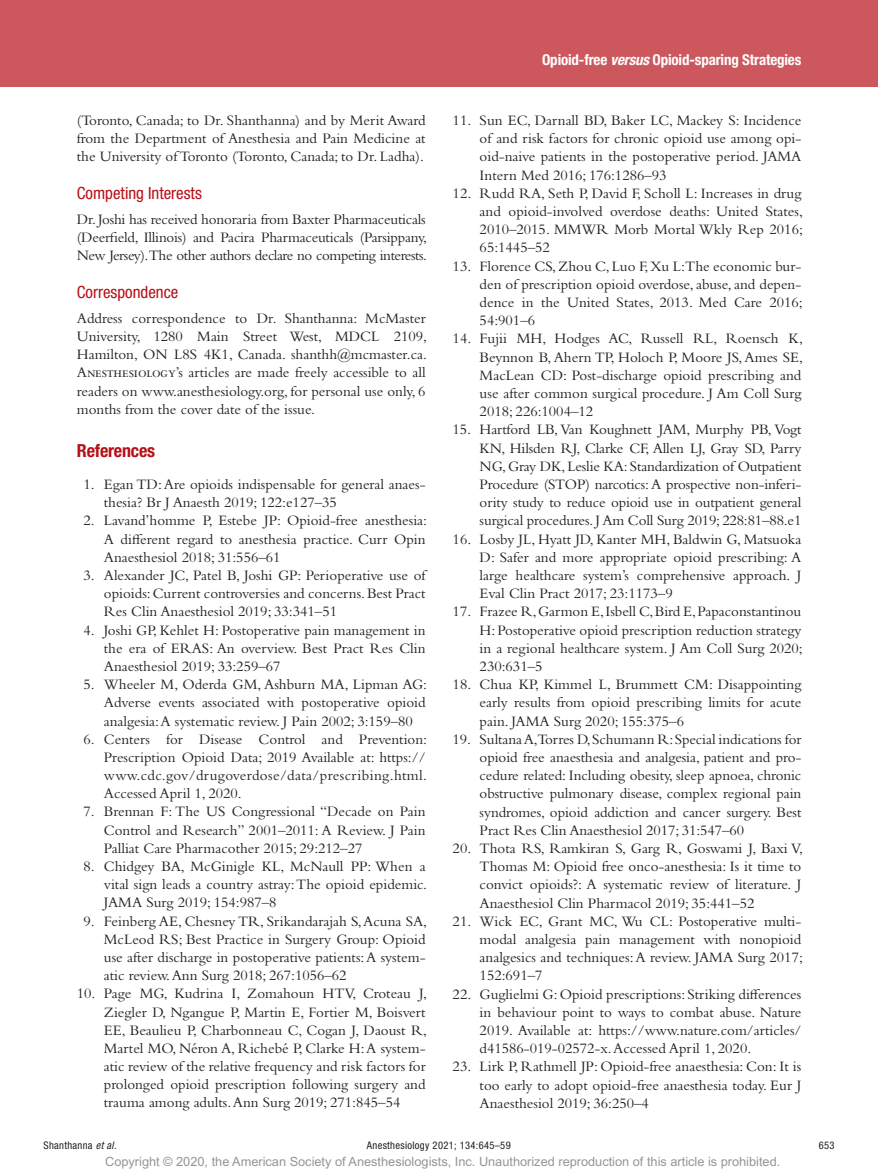
<style>
.page{position:relative;width:878px;height:1175px;background:#fff}
.page>*{position:absolute;margin:0;border:0;box-sizing:border-box;transform-origin:0 0}
.t1{font:700 condensed 18px "Helvetica Neue LT Std";letter-spacing:-.01em;color:#b70f17}
.t2{font:condensed 16.8px "Helvetica Neue LT Std";color:#b70f17}
.t3{font:15px/18.1px "Bembo Std";color:#231f20;text-align:justify}
.t4{font:700 condensed 15px "Helvetica Neue LT Std";letter-spacing:-.01em;color:#fff}
.t5{font:12.75px "Arial MT Std";color:#939598}
.t6{font:condensed 10.5px "Helvetica Neue LT Std";letter-spacing:.03em;color:#231f20}
.s1{font-style:italic}
</style>
<div class="page">
<div style="left:0;top:0;width:878px;height:86px;background:#cc575d"></div>
<p class="t3" style="left:77px;top:111px;width:350px">(Toronto, Canada; to Dr. Shanthanna) and by Merit Award from the Department of Anesthesia and Pain Medicine at the University of Toronto (Toronto, Canada; to Dr. Ladha).</p>
<p class="t2" style="left:77px;top:183px;width:126px">Competing Interests</p>
<p class="t3" style="left:77px;top:210px;width:352px">Dr. Joshi has received honoraria from Baxter Pharmaceuticals (Deerfield, Illinois) and Pacira Pharmaceuticals (Parsippany, New Jersey).The other authors declare no competing interests.</p>
<p class="t2" style="left:77px;top:282px;width:103px">Correspondence</p>
<p class="t3" style="left:77px;top:309px;width:352px">Address correspondence to Dr. Shanthanna: McMaster University, 1280 Main Street West, MDCL 2109, Hamilton, ON L8S 4K1, Canada. shanthh@mcmaster.ca.<br>Anesthesiology’s articles are made freely accessible to all readers on www.anesthesiology.org, for personal use only, 6 months from the cover date of the issue.</p>
<p class="t1" style="left:77px;top:439px;width:80px">References</p>
<p class="t3" style="left:104px;top:475px;width:323px;text-indent:-20px">1. Egan TD: Are opioids indispensable for general anaes&shy;thesia? Br J Anaesth 2019; 122:e127–35</p>
<p class="t3" style="left:104px;top:511px;width:325px;text-indent:-20px">2. Lavand’homme P, Estebe JP: Opioid-free anesthesia:<br>A different regard to anesthesia practice. Curr Opin Anaesthesiol 2018; 31:556–61</p>
<p class="t3" style="left:104px;top:566px;width:323px;text-indent:-20px">3. Alexander JC, Patel B, Joshi GP: Perioperative use of opioids: Current controversies and concerns. Best Pract Res Clin Anaesthesiol 2019; 33:341–51</p>
<p class="t3" style="left:104px;top:620px;width:323px;text-indent:-20px">4. Joshi GP, Kehlet H: Postoperative pain management in the era of ERAS: An overview. Best Pract Res Clin Anaesthesiol 2019; 33:259–67</p>
<p class="t3" style="left:104px;top:675px;width:325px;text-indent:-20px">5. Wheeler M, Oderda GM, Ashburn MA, Lipman AG:<br>Adverse events associated with postoperative opioid analgesia: A systematic review. J Pain 2002; 3:159–80</p>
<p class="t3" style="left:104px;top:729px;width:325px;text-indent:-20px">6. Centers for Disease Control and Prevention:<br>Prescription Opioid Data; 2019 Available at: https:// www.cdc.gov/drugoverdose/data/prescribing.html.<br>Accessed April 1, 2020.</p>
<p class="t3" style="left:104px;top:802px;width:323px;text-indent:-20px">7. Brennan F: The US Congressional “Decade on Pain Control and Research” 2001–2011: A Review. J Pain Palliat Care Pharmacother 2015; 29:212–27</p>
<p class="t3" style="left:104px;top:857px;width:325px;text-indent:-20px">8. Chidgey BA, McGinigle KL, McNaull PP: When a vital sign leads a country astray: The opioid epidemic.<br>JAMA Surg 2019; 154:987–8</p>
<p class="t3" style="left:104px;top:911px;width:325px;text-indent:-20px">9. Feinberg AE, Chesney TR, Srikandarajah S, Acuna SA, McLeod RS; Best Practice in Surgery Group: Opioid use after discharge in postoperative patients: A system&shy;atic review. Ann Surg 2018; 267:1056–62</p>
<p class="t3" style="left:104px;top:984px;width:325px;text-indent:-27px">10. Page MG, Kudrina I, Zomahoun HTV, Croteau J, Ziegler D, Ngangue P, Martin E, Fortier M, Boisvert EE, Beaulieu P, Charbonneau C, Cogan J, Daoust R, Martel MO, Néron A, Richebé P, Clarke H: A system&shy;atic review of the relative frequency and risk factors for prolonged opioid prescription following surgery and trauma among adults. Ann Surg 2019; 271:845–54</p>
<p class="t4" style="left:542px;top:51px;width:261px">Opioid-free <span class="s1">versus</span> Opioid-sparing Strategies</p>
<p class="t3" style="left:479px;top:111px;width:323px;text-indent:-27px">11. Sun EC, Darnall BD, Baker LC, Mackey S: Incidence of and risk factors for chronic opioid use among opi&shy;oid-naive patients in the postoperative period. JAMA Intern Med 2016; 176:1286–93</p>
<p class="t3" style="left:479px;top:184px;width:325px;text-indent:-27px">12. Rudd RA, Seth P, David F, Scholl L: Increases in drug and opioid-involved overdose deaths: United States, 2010–2015. MMWR Morb Mortal Wkly Rep 2016; 65:1445–52</p>
<p class="t3" style="left:479px;top:256px;width:325px;text-indent:-27px">13. Florence CS, Zhou C, Luo F, Xu L:The economic bur&shy;den of prescription opioid overdose, abuse, and depen&shy;dence in the United States, 2013. Med Care 2016; 54:901–6</p>
<p class="t3" style="left:479px;top:329px;width:325px;text-indent:-27px">14. Fujii MH, Hodges AC, Russell RL, Roensch K, Beynnon B, Ahern TP, Holoch P, Moore JS, Ames SE, MacLean CD: Post-discharge opioid prescribing and use after common surgical procedure. J Am Coll Surg 2018; 226:1004–12</p>
<p class="t3" style="left:479px;top:420px;width:323px;text-indent:-27px">15. Hartford LB, Van Koughnett JAM, Murphy PB, Vogt KN, Hilsden RJ, Clarke CF, Allen LJ, Gray SD, Parry NG, Gray DK, Leslie KA: Standardization of Outpatient Procedure (STOP) narcotics: A prospective non-inferi&shy;ority study to reduce opioid use in outpatient general surgical procedures. J Am Coll Surg 2019; 228:81–88.e1</p>
<p class="t3" style="left:479px;top:529px;width:323px;text-indent:-27px">16. Losby JL, Hyatt JD, Kanter MH, Baldwin G, Matsuoka D: Safer and more appropriate opioid prescribing: A large healthcare system’s comprehensive approach. J Eval Clin Pract 2017; 23:1173–9</p>
<p class="t3" style="left:479px;top:602px;width:325px;text-indent:-27px">17. Frazee R, Garmon E, Isbell C, Bird E, Papaconstantinou H: Postoperative opioid prescription reduction strategy in a regional healthcare system. J Am Coll Surg 2020; 230:631–5</p>
<p class="t3" style="left:479px;top:675px;width:323px;text-indent:-27px">18. Chua KP, Kimmel L, Brummett CM: Disappointing early results from opioid prescribing limits for acute pain. JAMA Surg 2020; 155:375–6</p>
<p class="t3" style="left:479px;top:729px;width:323px;text-indent:-27px">19. Sultana A,Torres D, Schumann R: Special indications for opioid free anaesthesia and analgesia, patient and pro&shy;cedure related: Including obesity, sleep apnoea, chronic obstructive pulmonary disease, complex regional pain syndromes, opioid addiction and cancer surgery. Best Pract Res Clin Anaesthesiol 2017; 31:547–60</p>
<p class="t3" style="left:479px;top:839px;width:325px;text-indent:-27px">20. Thota RS, Ramkiran S, Garg R, Goswami J, Baxi V, Thomas M: Opioid free onco-anesthesia: Is it time to convict opioids?: A systematic review of literature. J Anaesthesiol Clin Pharmacol 2019; 35:441–52</p>
<p class="t3" style="left:479px;top:911px;width:325px;text-indent:-27px">21. Wick EC, Grant MC, Wu CL: Postoperative multi&shy;modal analgesia pain management with nonopioid analgesics and techniques: A review. JAMA Surg 2017; 152:691–7</p>
<p class="t3" style="left:479px;top:984px;width:323px;text-indent:-27px">22. Guglielmi G: Opioid prescriptions: Striking differences in behaviour point to ways to combat abuse. Nature 2019. Available at: https://www.nature.com/articles/ d41586-019-02572-x. Accessed April 1, 2020.</p>
<p class="t3" style="left:479px;top:1057px;width:323px;text-indent:-27px">23. Lirk P, Rathmell JP: Opioid-free anaesthesia: Con: It is too early to adopt opioid-free anaesthesia today. Eur J Anaesthesiol 2019; 36:250–4</p>
<p class="t6" style="left:44px;top:1139px;width:75px">Shanthanna <span class="s1">et al.</span></p>
<p class="t6" style="left:367px;top:1139px;width:145px">Anesthesiology 2021; 134:645–59</p>
<p class="t6" style="left:818px;top:1139px;width:17px">653</p>
<p class="t5" style="left:105px;top:1154px;width:676px">Copyright © 2020, the American Society of Anesthesiologists, Inc. Unauthorized reproduction of this article is prohibited.</p>
</div>
